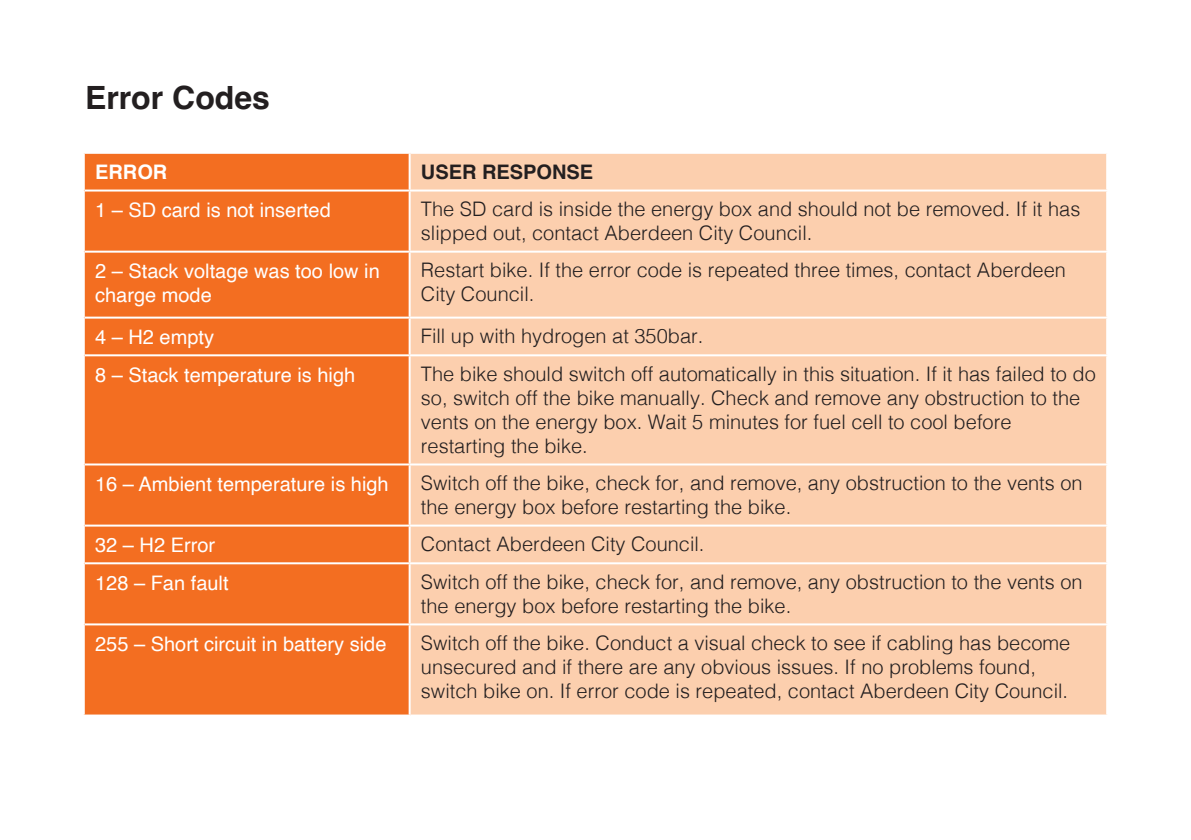
<style>
.page{position:relative;width:1191px;height:840px;background:#fff}
.page>*{position:absolute;margin:0;border:0;box-sizing:border-box;transform-origin:0 0}
.t1{font:700 32px "Helvetica";color:#231f20}
.t2{font:300 20px/24px "Helvetica";color:#231f20}
.t3{font:20px/24px "Helvetica";color:#fff}
.t4{font:700 20px "Helvetica";color:#231f20}
.t5{font:700 20px "Helvetica";color:#fff}
</style>
<div class="page">
<div style="left:85px;top:154px;width:323px;height:560px;background:#f36e21"></div>
<div style="left:410px;top:154px;width:696px;height:560px;background:#fccfae"></div>
<hr style="left:85px;top:189px;width:324px;height:2px;background:#fff">
<hr style="left:409px;top:189px;width:699px;height:2px;background:#fff">
<hr style="left:85px;top:250px;width:324px;height:2px;background:#fff">
<hr style="left:409px;top:250px;width:699px;height:2px;background:#fff">
<hr style="left:85px;top:316px;width:324px;height:2px;background:#fff">
<hr style="left:409px;top:316px;width:699px;height:2px;background:#fff">
<hr style="left:85px;top:354px;width:324px;height:2px;background:#fff">
<hr style="left:409px;top:354px;width:699px;height:2px;background:#fff">
<hr style="left:85px;top:463px;width:324px;height:2px;background:#fff">
<hr style="left:409px;top:463px;width:699px;height:2px;background:#fff">
<hr style="left:85px;top:524px;width:324px;height:2px;background:#fff">
<hr style="left:409px;top:524px;width:699px;height:2px;background:#fff">
<hr style="left:85px;top:562px;width:324px;height:2px;background:#fff">
<hr style="left:409px;top:562px;width:699px;height:2px;background:#fff">
<hr style="left:85px;top:623px;width:324px;height:2px;background:#fff">
<hr style="left:409px;top:623px;width:699px;height:2px;background:#fff">
<p class="t1" style="left:85px;top:78px;width:186px">Error Codes</p>
<p class="t5" style="left:95px;top:160px;width:74px">ERROR</p>
<p class="t4" style="left:421px;top:160px;width:174px">USER RESPONSE</p>
<p class="t3" style="left:95px;top:198px;width:237px">1 – SD card is not inserted</p>
<p class="t2" style="left:421px;top:196px;width:661px">The SD card is inside the energy box and should not be removed. If it has slipped out, contact Aberdeen City Council.</p>
<p class="t3" style="left:95px;top:259px;width:286px">2 – Stack voltage was too low in charge mode</p>
<p class="t2" style="left:421px;top:257px;width:646px">Restart bike. If the error code is repeated three times, contact Aberdeen<br>City Council.</p>
<p class="t3" style="left:95px;top:325px;width:120px">4 – H2 empty</p>
<p class="t2" style="left:421px;top:322px;width:284px">Fill up with hydrogen at 350bar.</p>
<p class="t3" style="left:95px;top:363px;width:262px">8 – Stack temperature is high</p>
<p class="t2" style="left:421px;top:360px;width:676px">The bike should switch off automatically in this situation. If it has failed to do so, switch off the bike manually. Check and remove any obstruction to the vents on the energy box. Wait 5 minutes for fuel cell to cool before</p>
<p class="t2" style="left:421px;top:432px;width:168px">restarting the bike.</p>
<p class="t3" style="left:95px;top:472px;width:295px">16 – Ambient temperature is high</p>
<p class="t2" style="left:421px;top:469px;width:663px">Switch off the bike, check for, and remove, any obstruction to the vents on the energy box before restarting the bike.</p>
<p class="t3" style="left:95px;top:533px;width:122px">32 – H2 Error</p>
<p class="t2" style="left:421px;top:530px;width:285px">Contact Aberdeen City Council.</p>
<p class="t3" style="left:95px;top:571px;width:135px">128 – Fan fault</p>
<p class="t2" style="left:421px;top:568px;width:663px">Switch off the bike, check for, and remove, any obstruction to the vents on the energy box before restarting the bike.</p>
<p class="t3" style="left:95px;top:632px;width:293px">255 – Short circuit in battery side</p>
<p class="t2" style="left:421px;top:629px;width:651px">Switch off the bike. Conduct a visual check to see if cabling has become unsecured and if there are any obvious issues. If no problems found, switch bike on. If error code is repeated, contact Aberdeen City Council.</p>
</div>
